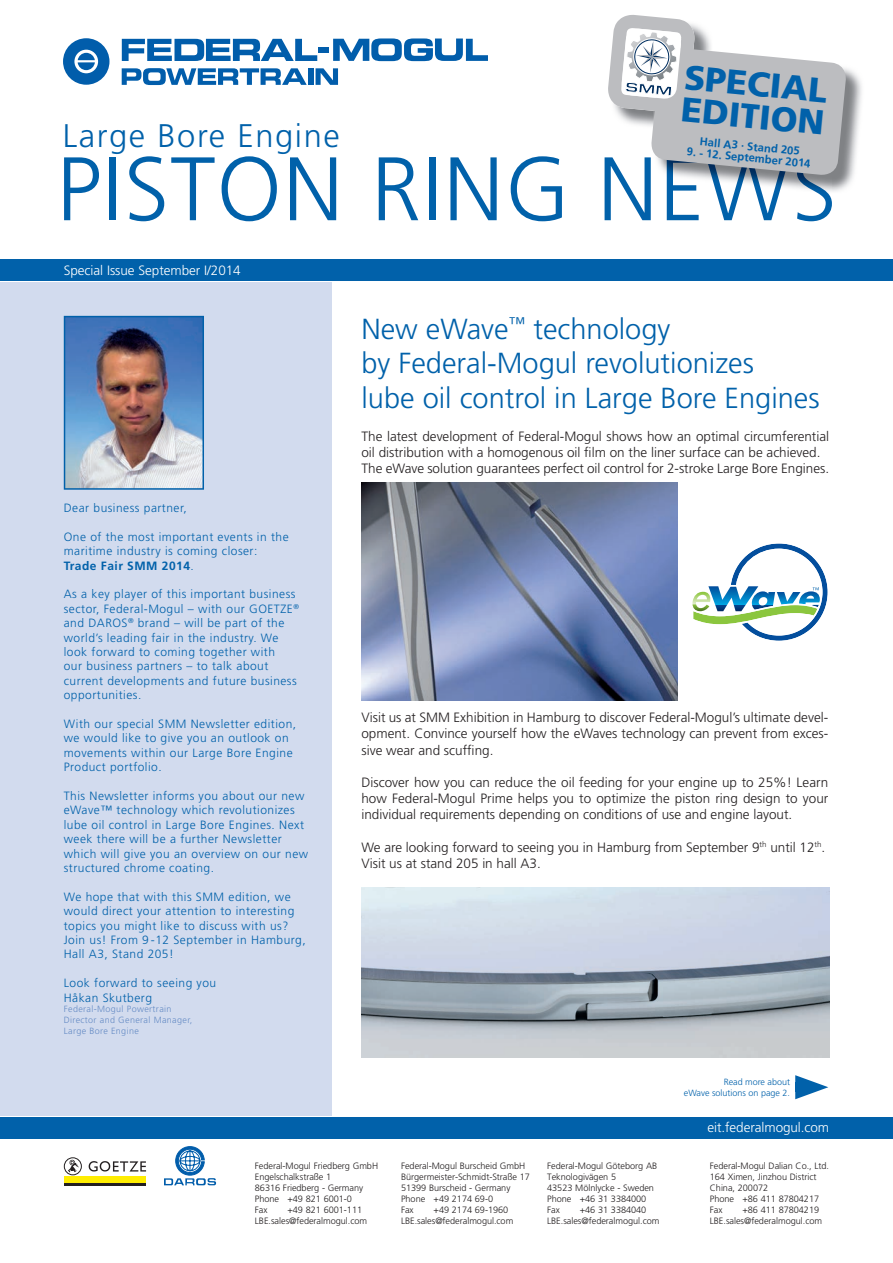
<style>
.page{position:relative;width:893px;height:1263px;background:#fff}
.page>*{position:absolute;margin:0;border:0;box-sizing:border-box;transform-origin:0 0}
.t1{font:300 90px "Frutiger";letter-spacing:.015em;color:#0161aa}
.t2{font:900 34.35px/32.4px "Frutiger";color:#0161aa}
.t3{font:300 32.7px "Frutiger";letter-spacing:.05em;color:#0161aa}
.t4{font:300 28.95px/34.8px "Frutiger";color:#0161aa}
.t5{font:300 13.5px/16.2px "Frutiger";color:#231f20}
.t6{font:300 13.5px "Frutiger";letter-spacing:-.005em;color:#fff}
.t7{font:300 12px/14.4px "Frutiger";letter-spacing:.04em;color:#0161aa}
.t8{font:700 11.25px "Frutiger";color:#0161aa}
.t9{font:300 9.15px/10.9px "Frutiger";letter-spacing:-.005em;color:#231f20}
.t10{font:300 9px/10.8px "Frutiger";letter-spacing:.04em;color:#668cc5}
.t11{font:300 9px/10.8px "Frutiger";color:#0161aa;text-align:right}
.s1{font-weight:700}
</style>
<div class="page">
<div style="left:0;top:259px;width:893px;height:22px;background:#0161aa"></div>
<svg style="left:164px;top:1146px;width:52px;height:39px"></svg>
<hr style="left:64px;top:1183px;width:82px;height:2px;background:#231f20">
<svg style="left:89px;top:1161px;width:57px;height:10px"></svg>
<div style="left:64px;top:1176px;width:82px;height:7px;background:#ffed01"></div>
<svg style="left:68px;top:1160px;width:11px;height:12px"></svg>
<div style="left:64px;top:1157px;width:18px;height:18px;border:1px solid #231f20;border-radius:50%"></div>
<div style="left:0;top:282px;width:332px;height:833px;background:#d2dbee"></div>
<div style="left:0;top:1117px;width:893px;height:21px;background:#0161aa"></div>
<svg style="left:63px;top:38px;width:46px;height:47px"></svg>
<svg style="left:122px;top:39px;width:195px;height:22px"></svg>
<svg style="left:333px;top:38px;width:155px;height:23px"></svg>
<svg style="left:122px;top:68px;width:185px;height:17px"></svg>
<div style="left:308px;top:68px;width:5px;height:17px;background:#015dab"></div>
<svg style="left:316px;top:68px;width:22px;height:17px"></svg>
<div style="left:318px;top:47px;width:10px;height:5px;background:#015dab"></div>
<img style="left:832px;top:69px;width:30px;height:123px">
<img style="left:666px;top:176px;width:166px;height:17px">
<svg style="left:608px;top:15px;width:239px;height:161px"></svg>
<img style="left:361px;top:483px;width:316px;height:217px">
<svg style="left:795px;top:1075px;width:33px;height:24px"></svg>
<img style="left:64px;top:316px;width:140px;height:174px">
<img style="left:361px;top:887px;width:468px;height:170px">
<svg style="left:692px;top:543px;width:136px;height:98px"></svg>
<h2 class="t2" style="left:685px;top:61px;width:145px;rotate:5deg">SPECIAL<br>EDITION</h2>
<p class="t8" style="left:701px;top:135px;width:102px;rotate:6deg">Hall A3 · Stand 205</p>
<h3 class="t3" style="left:63px;top:117px;width:279px">Large Bore Engine</h3>
<h1 class="t1" style="left:56px;top:138px;width:782px">PISTON RING NEWS</h1>
<p class="t8" style="left:688px;top:145px;width:126px;rotate:6deg">9. - 12. September 2014</p>
<p class="t6" style="left:64px;top:262px;width:178px">Special Issue September I/2014</p>
<p class="t7" style="left:64px;top:501px;width:124px">Dear business partner,</p>
<p class="t7" style="left:64px;top:529px;width:226px">One of the most important events in the maritime industry is coming closer:<br><span class="s1">Trade Fair SMM 2014</span>.</p>
<p class="t7" style="left:64px;top:587px;width:237px">As a key player of this important business sector, Federal-Mogul – with our GOETZE<sup>® </sup>and DAROS<sup>®</sup> brand – will be part of the world’s leading fair in the industry. We look forward to coming together with<br>our business partners – to talk about current developments and future business opportunities.</p>
<p class="t7" style="left:64px;top:717px;width:234px">With our special SMM Newsletter edition, we would like to give you an outlook on movements within our Large Bore Engine Product portfolio.</p>
<p class="t7" style="left:64px;top:789px;width:246px">This Newsletter informs you about our new eWave™ technology which revolutionizes lube oil control in Large Bore Engines. Next week there will be a further Newsletter which will give you an overview on our new structured chrome coating.</p>
<p class="t7" style="left:64px;top:889px;width:243px">We hope that with this SMM edition, we would direct your attention to interesting topics you might like to discuss with us?<br>Join us! From 9 -12 September in Hamburg, Hall A3, Stand 205!</p>
<p class="t7" style="left:64px;top:976px;width:154px">Look forward to seeing you<br>Håkan Skutberg</p>
<p class="t10" style="left:64px;top:1004px;width:130px">Federal-Mogul Powertrain<br>Director and General Manager,<br>Large Bore Engine</p>
<h3 class="t4" style="left:361px;top:311px;width:460px">New eWave<sup>™</sup> technology<br>by Federal-Mogul revolutionizes<br>lube oil control in Large Bore Engines</h3>
<p class="t5" style="left:361px;top:428px;width:469px">The latest development of Federal-Mogul shows how an optimal circumferential oil distribution with a homogenous oil film on the liner surface can be achieved.<br>The eWave solution guarantees perfect oil control for 2-stroke Large Bore Engines.</p>
<p class="t5" style="left:361px;top:709px;width:468px;text-align:justify">Visit us at SMM Exhibition in Hamburg to discover Federal-Mogul’s ultimate devel&shy;opment. Convince yourself how the eWaves technology can prevent from exces&shy;sive wear and scuffing.</p>
<p class="t5" style="left:361px;top:774px;width:468px;text-align:justify">Discover how you can reduce the oil feeding for your engine up to 25%! Learn how Federal-Mogul Prime helps you to optimize the piston ring design to your individual requirements depending on conditions of use and engine layout.</p>
<p class="t5" style="left:361px;top:839px;width:465px">We are looking forward to seeing you in Hamburg from September 9<sup>th</sup> until 12<sup>th</sup>.<br>Visit us at stand 205 in hall A3.</p>
<p class="t11" style="left:684px;top:1077px;width:108px">Read more about<br>eWave solutions on page 2.</p>
<p class="t6" style="left:707px;top:1120px;width:123px">eit.federalmogul.com</p>
<p class="t9" style="left:255px;top:1160px;width:125px">Federal-Mogul Friedberg GmbH<br>Engelschalkstraße 1<br>86316 Friedberg - Germany<br>Phone +49 821 6001-0<br>Fax</p>
<p class="t9" style="left:255px;top:1204px;width:114px;text-indent:33px">+49 821 6001-111<br>LBE.sales@federalmogul.com</p>
<p class="t9" style="left:401px;top:1160px;width:130px">Federal-Mogul Burscheid GmbH<br>Bürgermeister-Schmidt-Straße 17<br>51399 Burscheid - Germany<br>Phone +49 2174 69-0<br>Fax</p>
<p class="t9" style="left:401px;top:1204px;width:114px;text-indent:33px">+49 2174 69-1960<br>LBE.sales@federalmogul.com</p>
<p class="t9" style="left:547px;top:1160px;width:112px">Federal-Mogul Göteborg AB<br>Teknologivägen 5<br>43523 Mölnlycke - Sweden<br>Phone +46 31 3384000<br>Fax</p>
<p class="t9" style="left:547px;top:1204px;width:114px;text-indent:33px">+46 31 3384040<br>LBE.sales@federalmogul.com</p>
<p class="t9" style="left:710px;top:1160px;width:121px">Federal-Mogul Dalian Co., Ltd.<br>164 Ximen, Jinzhou District<br>China, 200072<br>Phone +86 411 87804217<br>Fax</p>
<p class="t9" style="left:710px;top:1204px;width:114px;text-indent:33px">+86 411 87804219<br>LBE.sales@federalmogul.com</p>
</div>
